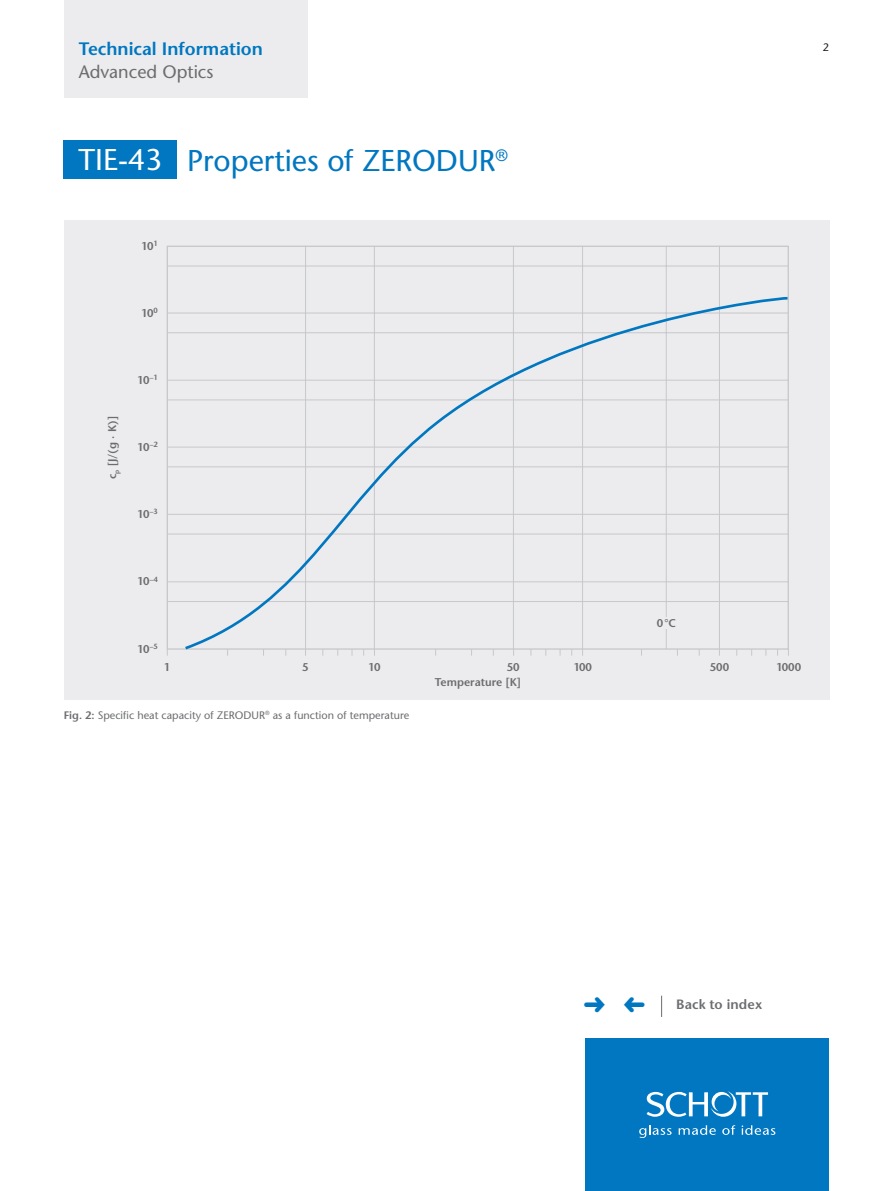
<style>
.page{position:relative;width:893px;height:1191px;background:#fff}
.page>*{position:absolute;margin:0;border:0;box-sizing:border-box;transform-origin:0 0}
.t1{font:500 30px "Stone Sans Std";color:#0077c0}
.t2{font:500 30px "Stone Sans Std";color:#fff}
.Subhead_grau{font:600 18px "Stone Sans Std";color:#0077c0}
.Subhead_grau-2{font:500 18px "Stone Sans Std";color:#6c6d70}
._07_Body-Kasten{font:600 13.5px "Stone Sans Std";letter-spacing:.01em;color:#6c6d70}
.t3{font:600 11.25px "Stone Sans Std";color:#6c6d70}
.Fussnote{font:500 10.8px "Stone Sans Std";color:#6c6d70}
.t4{font:500 10.8px "Stone Sans Std";color:#231f20}
.s1{font-weight:600}
</style>
<div class="page">
<div style="left:585px;top:1038px;width:244px;height:153px;background:#0077c0"></div>
<svg style="left:639px;top:1125px;width:33px;height:13px"></svg>
<svg style="left:679px;top:1125px;width:37px;height:9px"></svg>
<svg style="left:722px;top:1125px;width:13px;height:9px"></svg>
<svg style="left:742px;top:1125px;width:33px;height:9px"></svg>
<svg style="left:647px;top:1091px;width:121px;height:25px"></svg>
<div style="left:64px;top:220px;width:765px;height:479px;background:#ececee"></div>
<hr style="left:513px;top:246px;width:1px;height:403px;background:#c7c8ca">
<hr style="left:305px;top:246px;width:1px;height:403px;background:#c7c8ca">
<hr style="left:374px;top:246px;width:1px;height:403px;background:#c7c8ca">
<hr style="left:582px;top:246px;width:1px;height:403px;background:#c7c8ca">
<hr style="left:666px;top:246px;width:1px;height:403px;background:#c7c8ca">
<hr style="left:719px;top:246px;width:1px;height:403px;background:#c7c8ca">
<hr style="left:167px;top:266px;width:621px;height:1px;background:#c7c8ca">
<hr style="left:167px;top:313px;width:621px;height:1px;background:#c7c8ca">
<hr style="left:167px;top:332px;width:621px;height:1px;background:#c7c8ca">
<hr style="left:167px;top:380px;width:621px;height:1px;background:#c7c8ca">
<hr style="left:167px;top:399px;width:621px;height:1px;background:#c7c8ca">
<hr style="left:167px;top:447px;width:621px;height:1px;background:#c7c8ca">
<hr style="left:167px;top:466px;width:621px;height:1px;background:#c7c8ca">
<hr style="left:167px;top:514px;width:621px;height:1px;background:#c7c8ca">
<hr style="left:167px;top:534px;width:621px;height:1px;background:#c7c8ca">
<hr style="left:167px;top:581px;width:621px;height:1px;background:#c7c8ca">
<hr style="left:167px;top:601px;width:621px;height:1px;background:#c7c8ca">
<svg style="left:182px;top:295px;width:607px;height:356px"></svg>
<div style="left:64px;top:0;width:243px;height:98px;background:#ececee"></div>
<svg style="left:661px;top:995px;width:1px;height:22px"></svg>
<div style="left:64px;top:140px;width:113px;height:39px;background:#0077c0"></div>
<p class="Subhead_grau" style="left:79px;top:38px;width:186px">Technical Information</p>
<p class="Subhead_grau-2" style="left:79px;top:61px;width:136px">Advanced Optics</p>
<p class="t4" style="left:823px;top:40px;width:8px">2</p>
<h1 class="t2" style="left:78px;top:142px;width:85px">TIE-43</h1>
<p class="t3" style="left:141px;top:239px;width:18px">10<sup>1</sup></p>
<p class="t3" style="left:141px;top:306px;width:18px">10<sup>0</sup></p>
<p class="t3" style="left:106px;top:479px;width:64px;rotate:-90deg">c<sub>p</sub> [J/(g · K)]</p>
<p class="t3" style="left:137px;top:373px;width:22px">10<sup>–1</sup></p>
<p class="t3" style="left:137px;top:440px;width:22px">10<sup>–2</sup></p>
<p class="t3" style="left:137px;top:507px;width:22px">10<sup>–3</sup></p>
<p class="t3" style="left:137px;top:574px;width:22px">10<sup>–4</sup></p>
<p class="t3" style="left:137px;top:642px;width:22px">10<sup>–5</sup></p>
<h1 class="t1" style="left:187px;top:143px;width:322px">Properties of ZERODUR<sup>®</sup></h1>
<p class="t3" style="left:657px;top:616px;width:21px">0°C</p>
<p class="t3" style="left:164px;top:660px;width:8px">1</p>
<p class="t3" style="left:302px;top:660px;width:8px">5</p>
<p class="t3" style="left:368px;top:660px;width:14px">10</p>
<p class="t3" style="left:507px;top:660px;width:14px">50</p>
<p class="t3" style="left:573px;top:660px;width:20px">100</p>
<p class="t3" style="left:710px;top:660px;width:21px">500</p>
<p class="t3" style="left:776px;top:660px;width:26px">1000</p>
<p class="Fussnote" style="left:64px;top:708px;width:347px"><span class="s1">Fig. 2:</span> Specific heat capacity of ZERODUR<sup>®</sup> as a function of temperature</p>
<p class="t3" style="left:435px;top:675px;width:88px">Temperature [K]</p>
<p class="_07_Body-Kasten" style="left:676px;top:995px;width:88px">Back to index</p>
</div>
